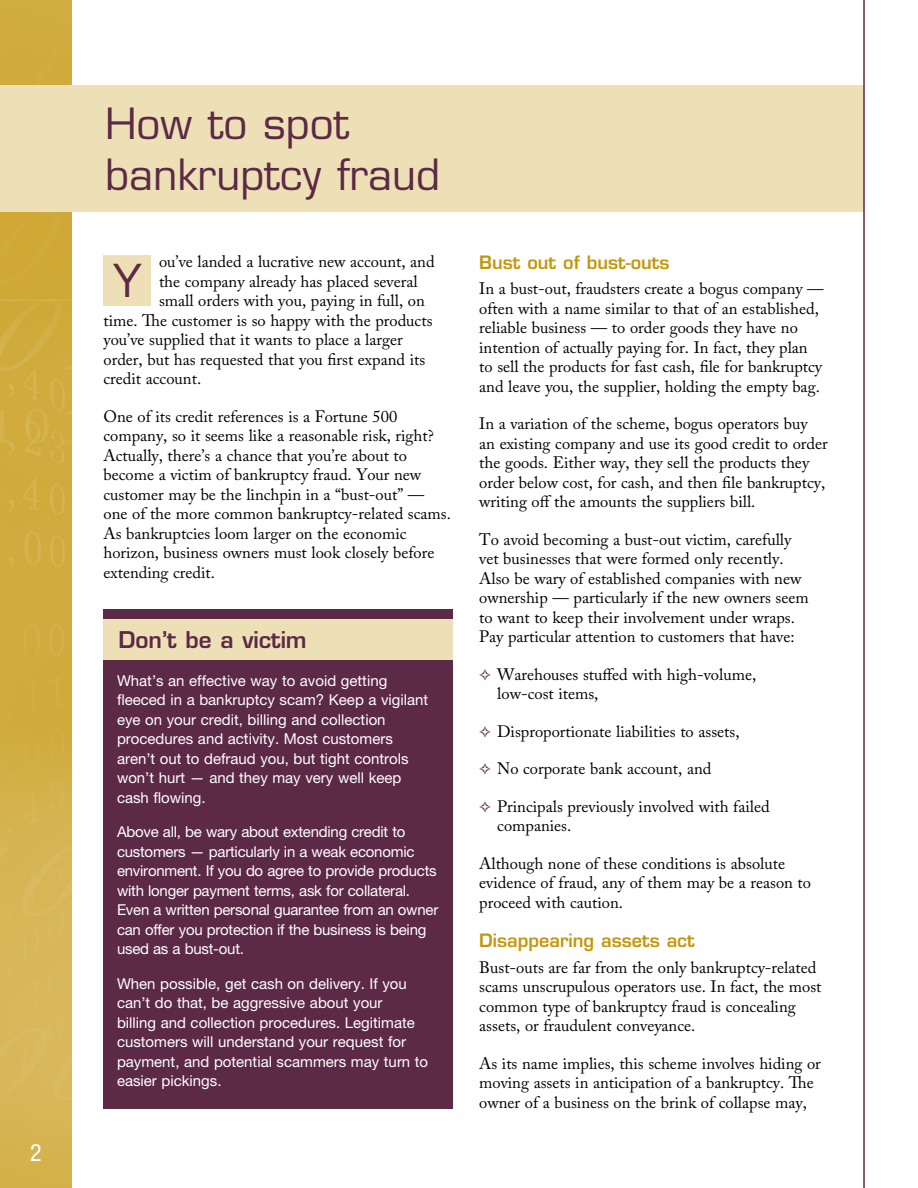
<style>
.page{position:relative;width:918px;height:1188px;background:#fff}
.page>*{position:absolute;margin:0;border:0;box-sizing:border-box;transform-origin:0 0}
.t1{font:44.25px "Eurostile LT Std";color:#5c2946}
.t2{font:42px/50.4px "Eurostile LT Std";color:#5c2946}
.t3{font:condensed 24px "Helvetica Neue LT Std";color:#fff}
.t4{font:600 22.5px "Eurostile LT Std";color:#5c2946}
.t5{font:600 18px "Eurostile LT Std";color:#c5960c}
.t6{font:16.5px/19.5px "Adobe Caslon Pro";color:#000}
.t7{font:15px/19.5px "Helvetica Neue LT Std";color:#fff}
</style>
<div class="page">
<img style="left:0;top:0;width:72px;height:1188px">
<div style="left:0;top:86px;width:864px;height:126px;background:#eee0b6"></div>
<hr style="left:863px;top:0;width:2px;height:1188px;background:#5c2946">
<div style="left:104px;top:255px;width:48px;height:51px;background:#eee0b6"></div>
<div style="left:104px;top:609px;width:349px;height:500px;background:#5c2946"></div>
<div style="left:104px;top:620px;width:349px;height:40px;background:#eee0b6"></div>
<h3 class="t3" style="left:30px;top:1138px;width:13px">2</h3>
<h2 class="t2" style="left:105px;top:99px;width:337px">How to spot bankruptcy fraud</h2>
<p class="t6" style="left:159px;top:252px;width:277px">ou’ve landed a lucrative new account, and</p>
<p class="t6" style="left:159px;top:271px;width:260px">the company already has placed several</p>
<p class="t6" style="left:159px;top:291px;width:267px">small orders with you, paying in full, on</p>
<p class="t6" style="left:103px;top:310px;width:331px">time. The customer is so happy with the products</p>
<p class="t6" style="left:103px;top:330px;width:301px">you’ve supplied that it wants to place a larger</p>
<p class="t6" style="left:103px;top:349px;width:323px">order, but has requested that you first expand its</p>
<p class="t6" style="left:103px;top:369px;width:99px">credit account.</p>
<p class="t6" style="left:103px;top:406px;width:349px">One of its credit references is a Fortune 500 company, so it seems like a reasonable risk, right?<br>Actually, there’s a chance that you’re about to become a victim of bankruptcy fraud. Your new customer may be the linchpin in a “bust-out” — one of the more common bankruptcy-related scams.<br>As bankruptcies loom larger on the economic horizon, business owners must look closely before extending credit.</p>
<h1 class="t1" style="left:113px;top:254px;width:30px">Y</h1>
<h3 class="t4" style="left:118px;top:626px;width:190px">Don’t be a victim</h3>
<p class="t7" style="left:117px;top:671px;width:313px">What’s an effective way to avoid getting fleeced in a bankruptcy scam? Keep a vigilant eye on your credit, billing and collection procedures and activity. Most customers aren’t out to defraud you, but tight controls won’t hurt — and they may very well keep cash flowing.</p>
<p class="t7" style="left:117px;top:822px;width:323px">Above all, be wary about extending credit to customers — particularly in a weak economic environment. If you do agree to provide products with longer payment terms, ask for collateral.<br>Even a written personal guarantee from an owner can offer you protection if the business is being used as a bust-out.</p>
<p class="t7" style="left:117px;top:974px;width:313px">When possible, get cash on delivery. If you can’t do that, be aggressive about your<br>billing and collection procedures. Legitimate customers will understand your request for payment, and potential scammers may turn to easier pickings.</p>
<p class="t5" style="left:479px;top:251px;width:192px">Bust out of bust-outs</p>
<p class="t6" style="left:479px;top:279px;width:346px">In a bust-out, fraudsters create a bogus company — often with a name similar to that of an established, reliable business — to order goods they have no intention of actually paying for. In fact, they plan to sell the products for fast cash, file for bankruptcy and leave you, the supplier, holding the empty bag.</p>
<p class="t6" style="left:479px;top:414px;width:350px">In a variation of the scheme, bogus operators buy<br>an existing company and use its good credit to order the goods. Either way, they sell the products they order below cost, for cash, and then file bankruptcy, writing off the amounts the suppliers bill.</p>
<p class="t6" style="left:479px;top:529px;width:331px">To avoid becoming a bust-out victim, carefully vet businesses that were formed only recently.<br>Also be wary of established companies with new ownership — particularly if the new owners seem to want to keep their involvement under wraps.<br>Pay particular attention to customers that have:</p>
<p class="t6" style="left:497px;top:664px;width:261px">Warehouses stuffed with high-volume, low-cost items,</p>
<p class="t6" style="left:497px;top:721px;width:244px">Disproportionate liabilities to assets,</p>
<p class="t6" style="left:497px;top:759px;width:216px">No corporate bank account, and</p>
<p class="t6" style="left:497px;top:796px;width:274px">Principals previously involved with failed companies.</p>
<p class="t6" style="left:479px;top:853px;width:333px">Although none of these conditions is absolute evidence of fraud, any of them may be a reason to proceed with caution.</p>
<p class="t5" style="left:479px;top:929px;width:217px">Disappearing assets act</p>
<p class="t6" style="left:479px;top:957px;width:344px">Bust-outs are far from the only bankruptcy-related scams unscrupulous operators use. In fact, the most common type of bankruptcy fraud is concealing assets, or fraudulent conveyance.</p>
<p class="t6" style="left:479px;top:1053px;width:343px">As its name implies, this scheme involves hiding or moving assets in anticipation of a bankruptcy. The owner of a business on the brink of collapse may,</p>
</div>
